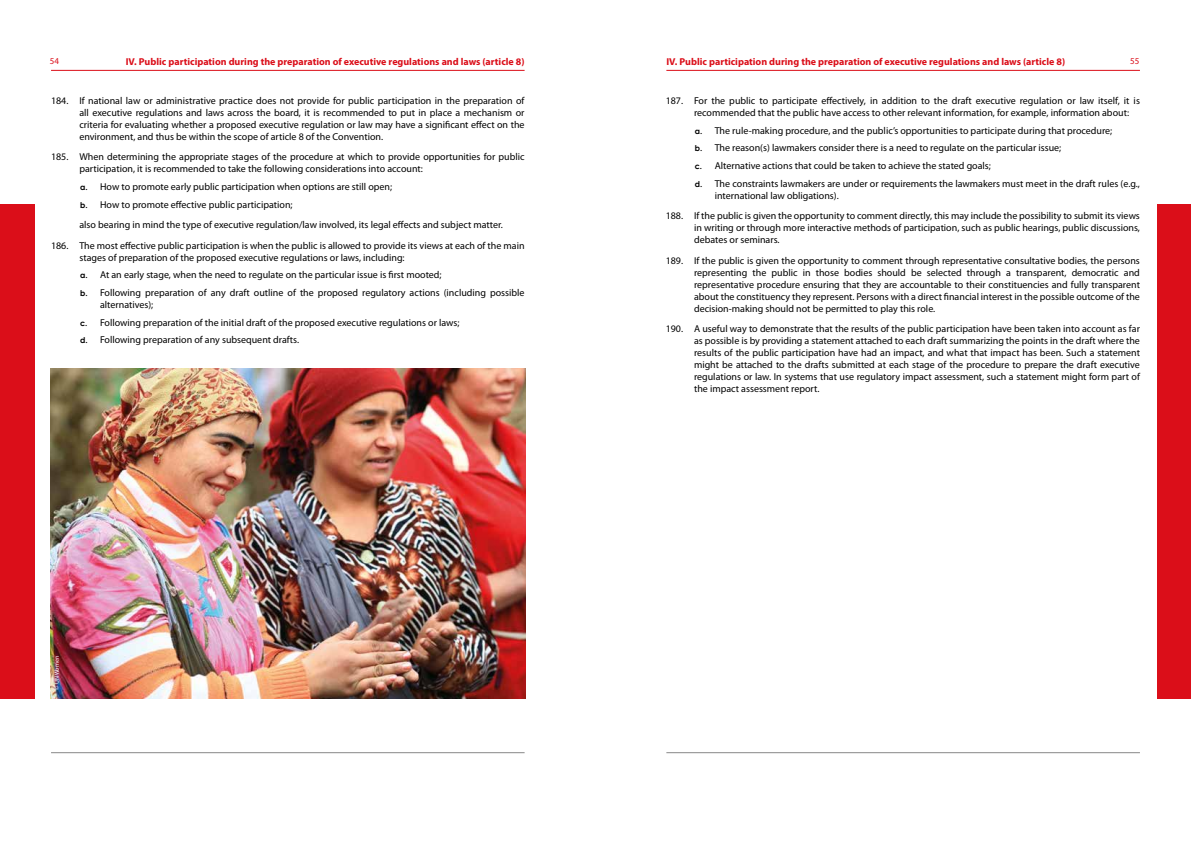
<style>
.page{position:relative;width:1191px;height:842px;background:#fff}
.page>*{position:absolute;margin:0;border:0;box-sizing:border-box;transform-origin:0 0}
.t1{font:10px/12px "Myriad Pro";color:#000}
.t2{font:700 10px "Myriad Pro";color:#db0e19}
.t3{font:9px "Myriad Pro";color:#db0e19}
.t4{font:6px "Myriad Pro";color:#fff}
.s1{font-family:"Century Gothic";font-weight:700;font-size:8px}
</style>
<div class="page">
<hr style="left:51px;top:70px;width:473px;height:1px;background:#db0e19">
<hr style="left:666px;top:70px;width:474px;height:1px;background:#db0e19">
<div style="left:0;top:204px;width:34px;height:495px;background:#db0e19"></div>
<div style="left:1157px;top:204px;width:34px;height:495px;background:#db0e19"></div>
<hr style="left:51px;top:752px;width:473px;height:1px;background:#878787">
<hr style="left:666px;top:752px;width:474px;height:1px;background:#878787">
<img style="left:51px;top:369px;width:474px;height:330px">
<p class="t3" style="left:50px;top:56px;width:11px">54</p>
<p class="t2" style="left:126px;top:55px;width:400px">IV. Public participation during the preparation of executive regulations and laws (article 8)</p>
<p class="t2" style="left:666px;top:55px;width:400px">IV. Public participation during the preparation of executive regulations and laws (article 8)</p>
<p class="t3" style="left:1130px;top:56px;width:11px">55</p>
<p class="t1" style="left:79px;top:94px;width:447px;text-align:justify;text-indent:-28px">184. If national law or administrative practice does not provide for public participation in the preparation of all executive regulations and laws across the board, it is recommended to put in place a mechanism or criteria for evaluating whether a proposed executive regulation or law may have a significant effect on the environment, and thus be within the scope of article 8 of the Convention.</p>
<p class="t1" style="left:79px;top:151px;width:446px;text-indent:-28px">185. When determining the appropriate stages of the procedure at which to provide opportunities for public participation, it is recommended to take the following considerations into account:</p>
<p class="t1" style="left:80px;top:178px;width:313px;line-height:17.7px"><span class="s1">a.</span> How to promote early public participation when options are still open; <span class="s1">b.</span> How to promote effective public participation;</p>
<p class="t1" style="left:51px;top:214px;width:475px;line-height:20.5px;text-indent:28px">also bearing in mind the type of executive regulation/law involved, its legal effects and subject matter.<br>186. The most effective public participation is when the public is allowed to provide its views at each of the main</p>
<p class="t1" style="left:79px;top:248px;width:447px;line-height:17.7px">stages of preparation of the proposed executive regulations or laws, including:<br><span class="s1">a.</span> At an early stage, when the need to regulate on the particular issue is first mooted;<br><span class="s1">b.</span> Following preparation of any draft outline of the proposed regulatory actions (including possible</p>
<p class="t1" style="left:80px;top:296px;width:381px;line-height:17.7px;text-indent:20px">alternatives);<br><span class="s1">c.</span> Following preparation of the initial draft of the proposed executive regulations or laws; <span class="s1">d.</span> Following preparation of any subsequent drafts.</p>
<p class="t1" style="left:694px;top:94px;width:447px;text-indent:-28px">187. For the public to participate effectively, in addition to the draft executive regulation or law itself, it is recommended that the public have access to other relevant information, for example, information about:</p>
<p class="t1" style="left:695px;top:121px;width:446px;line-height:17.7px"><span class="s1">a.</span> The rule-making procedure, and the public’s opportunities to participate during that procedure;<br><span class="s1">b.</span> The reason(s) lawmakers consider there is a need to regulate on the particular issue;<br><span class="s1">c.</span> Alternative actions that could be taken to achieve the stated goals;<br><span class="s1">d.</span> The constraints lawmakers are under or requirements the lawmakers must meet in the draft rules (e.g.,</p>
<p class="t1" style="left:665px;top:185px;width:476px;line-height:20.5px;text-indent:49px">international law obligations).<br>188. If the public is given the opportunity to comment directly, this may include the possibility to submit its views</p>
<p class="t1" style="left:694px;top:222px;width:447px">in writing or through more interactive methods of participation, such as public hearings, public discussions, debates or seminars.</p>
<p class="t1" style="left:694px;top:254px;width:447px;text-align:justify;text-indent:-28px">189. If the public is given the opportunity to comment through representative consultative bodies, the persons representing the public in those bodies should be selected through a transparent, democratic and representative procedure ensuring that they are accountable to their constituencies and fully transparent about the constituency they represent. Persons with a direct financial interest in the possible outcome of the decision-making should not be permitted to play this role.</p>
<p class="t1" style="left:694px;top:323px;width:447px;text-align:justify;text-indent:-28px">190. A useful way to demonstrate that the results of the public participation have been taken into account as far as possible is by providing a statement attached to each draft summarizing the points in the draft where the results of the public participation have had an impact, and what that impact has been. Such a statement might be attached to the drafts submitted at each stage of the procedure to prepare the draft executive regulations or law. In systems that use regulatory impact assessment, such a statement might form part of the impact assessment report.</p>
<p class="t4" style="left:53px;top:690px;width:35px;rotate:-90deg">© UN Women</p>
</div>
